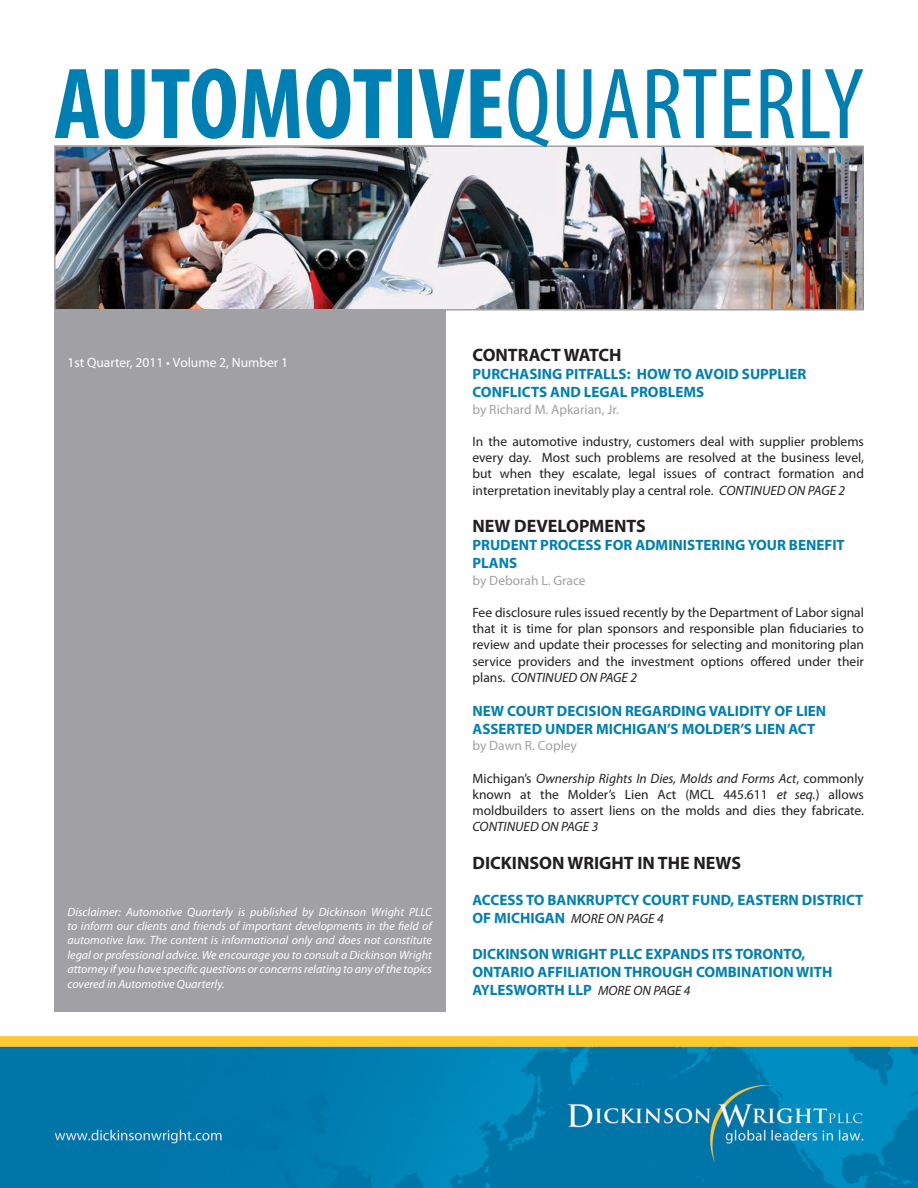
<style>
.page{position:relative;width:918px;height:1188px;background:#fff}
.page>*{position:absolute;margin:0;border:0;box-sizing:border-box;transform-origin:0 0}
.t1{font:700 condensed 102px "Myriad Pro";color:#007fb2}
.t2{font:700 18px "Myriad Pro";color:#231f20}
.t3{font:700 15px/18px "Myriad Pro";color:#007fb2}
.t4{font:13.5px/16.2px "Myriad Pro";color:#231f20;text-align:justify}
.t5{font:13.5px "Myriad Pro";color:#a1a1a5}
.t6{font:13.5px "Myriad Pro";color:#fff}
.t7{font:italic 13.5px "Myriad Pro";color:#231f20}
.t8{font:italic 12px/14.4px "Myriad Pro";color:#fff;text-align:justify}
.s1{font-weight:400}
.s2{font-style:italic}
.s3{font-weight:700;font-style:normal;font-size:15px;color:#007fb2}
.s4{font-weight:400;font-style:italic;font-size:13.5px;color:#231f20}
</style>
<div class="page">
<img style="left:0;top:145px;width:918px;height:1043px">
<img style="left:57px;top:149px;width:804px;height:158px">
<div style="left:54px;top:146px;width:810px;height:164px;border:2px solid #a1a1a5"></div>
<hr style="left:54px;top:146px;width:418px;height:1px;background:#a1a1a5">
<div style="left:54px;top:310px;width:392px;height:702px;background:#a1a1a5"></div>
<p class="t1" style="left:54px;top:40px;width:811px">AUTOMOTIVE<span class="s1">QUARTERLY</span></p>
<p class="t6" style="left:68px;top:354px;width:222px">1st Quarter, 2011 • Volume 2, Number 1</p>
<p class="t8" style="left:68px;top:904px;width:366px">Disclaimer: Automotive Quarterly is published by Dickinson Wright PLLC to inform our clients and friends of important developments in the field of automotive law. The content is informational only and does not constitute legal or professional advice. We encourage you to consult a Dickinson Wright attorney if you have specific questions or concerns relating to any of the topics covered in Automotive Quarterly.</p>
<p class="t2" style="left:472px;top:344px;width:151px">CONTRACT WATCH</p>
<p class="t3" style="left:472px;top:365px;width:336px">PURCHASING PITFALLS: HOW TO AVOID SUPPLIER<br>CONFLICTS AND LEGAL PROBLEMS</p>
<p class="t5" style="left:472px;top:401px;width:148px">by Richard M. Apkarian, Jr.</p>
<p class="t4" style="left:472px;top:433px;width:393px">In the automotive industry, customers deal with supplier problems every day. Most such problems are resolved at the business level, but when they escalate, legal issues of contract formation and interpretation inevitably play a central role. <span class="s2">CONTINUED ON PAGE 2</span></p>
<p class="t2" style="left:472px;top:515px;width:175px">NEW DEVELOPMENTS</p>
<p class="t3" style="left:472px;top:536px;width:374px">PRUDENT PROCESS FOR ADMINISTERING YOUR BENEFIT<br>PLANS</p>
<p class="t5" style="left:472px;top:572px;width:115px">by Deborah L. Grace</p>
<p class="t4" style="left:472px;top:604px;width:393px">Fee disclosure rules issued recently by the Department of Labor signal that it is time for plan sponsors and responsible plan fiduciaries to review and update their processes for selecting and monitoring plan service providers and the investment options offered under their plans. <span class="s2">CONTINUED ON PAGE 2</span></p>
<p class="t3" style="left:472px;top:701px;width:355px">NEW COURT DECISION REGARDING VALIDITY OF LIEN<br>ASSERTED UNDER MICHIGAN’S MOLDER’S LIEN ACT</p>
<p class="t5" style="left:472px;top:737px;width:106px">by Dawn R. Copley</p>
<p class="t4" style="left:472px;top:770px;width:393px">Michigan’s <span class="s2">Ownership Rights In Dies, Molds and Forms Act</span>, commonly known at the Molder’s Lien Act (MCL 445.611 <span class="s2">et seq.</span>) allows moldbuilders to assert liens on the molds and dies they fabricate.<br><span class="s2">CONTINUED ON PAGE 3</span></p>
<p class="t2" style="left:473px;top:851px;width:270px">DICKINSON WRIGHT IN THE NEWS</p>
<p class="t3" style="left:473px;top:890px;width:393px">ACCESS TO BANKRUPTCY COURT FUND, EASTERN DISTRICT</p>
<p class="t7" style="left:473px;top:910px;width:193px"><span class="s3">OF MICHIGAN</span> MORE ON PAGE 4</p>
<p class="t3" style="left:473px;top:944px;width:361px">DICKINSON WRIGHT PLLC EXPANDS ITS TORONTO,<br>ONTARIO AFFILIATION THROUGH COMBINATION WITH<br>AYLESWORTH LLP <span class="s4">MORE ON PAGE 4</span></p>
</div>
